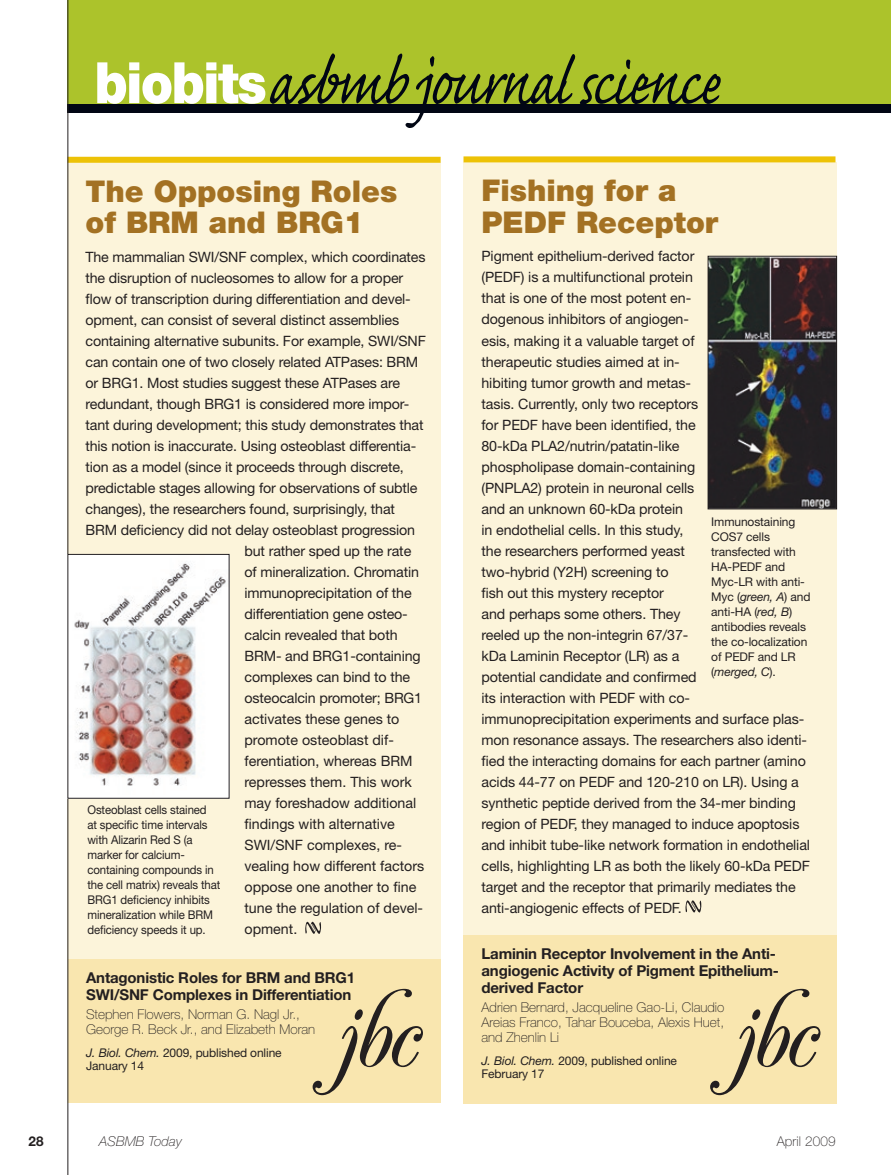
<style>
.page{position:relative;width:891px;height:1175px;background:#fff}
.page>*{position:absolute;margin:0;border:0;box-sizing:border-box;transform-origin:0 0}
.t1{font:82.5px "Caflisch Script Pro";letter-spacing:-.03em;color:#010614;scale:.88 1}
.t2{font:900 30px/31.5px "Helvetica Neue LT Std";color:#a37123}
.t3{font:700 15px/16.5px "Helvetica Neue LT Std";letter-spacing:-.01em;color:#231f20}
.t4{font:14.25px/21px "Helvetica Neue LT Std";letter-spacing:-.005em;color:#231f20}
.t5{font:100 13.5px/15px "Helvetica Neue LT Std";color:#231f20}
.t6{font:italic 100 13.5px "Helvetica Neue LT Std";letter-spacing:.01em;color:#231f20}
.t7{font:700 13.5px "Helvetica Neue LT Std";color:#231f20}
.t8{font:12px/15px "Helvetica Neue LT Std";letter-spacing:-.01em;color:#231f20}
.t9{font:12px/15px "Helvetica Neue LT Std";letter-spacing:-.01em;color:#231f20;scale:.95 1}
.s1{font-family:"Helvetica Neue LT Std";font-weight:900;font-size:57px;color:#fff}
.s2{font-style:italic}
</style>
<div class="page">
<div style="left:68px;top:162px;width:373px;height:940px;background:#fcf4da"></div>
<div style="left:68px;top:157px;width:373px;height:6px;background:#edc206"></div>
<svg style="left:305px;top:921px;width:16px;height:13px"></svg>
<div style="left:68px;top:959px;width:373px;height:143px;background:#f9e6af"></div>
<div style="left:68px;top:0;width:823px;height:112px;background:#010614"></div>
<div style="left:68px;top:0;width:823px;height:103px;background:#acc32b"></div>
<hr style="left:68px;top:0;width:1px;height:1174px;background:#231f20">
<div style="left:464px;top:162px;width:373px;height:941px;background:#fcf4da"></div>
<div style="left:464px;top:156px;width:372px;height:6px;background:#edc206"></div>
<svg style="left:686px;top:900px;width:16px;height:12px"></svg>
<div style="left:464px;top:935px;width:373px;height:168px;background:#f9e6af"></div>
<img style="left:70px;top:556px;width:158px;height:240px">
<img style="left:710px;top:258px;width:125px;height:249px">
<div style="left:708px;top:256px;width:129px;height:253px;border:1px solid #231f20"></div>
<svg style="left:313px;top:988px;width:110px;height:107px"></svg>
<svg style="left:710px;top:988px;width:110px;height:107px"></svg>
<h1 class="t1" style="left:94px;top:41px;width:713px"><span class="s1">biobits</span> asbmb journal science</h1>
<h2 class="t2" style="left:86px;top:175px;width:313px">The Opposing Roles of BRM and BRG1</h2>
<p class="t4" style="left:86px;top:246px;width:342px">The mammalian SWI/SNF complex, which coordinates</p>
<p class="t4" style="left:86px;top:267px;width:319px">the disruption of nucleosomes to allow for a proper</p>
<p class="t4" style="left:86px;top:288px;width:327px">flow of transcription during differentiation and devel-</p>
<p class="t4" style="left:86px;top:309px;width:315px">opment, can consist of several distinct assemblies</p>
<p class="t4" style="left:86px;top:330px;width:342px">containing alternative subunits. For example, SWI/SNF</p>
<p class="t4" style="left:86px;top:351px;width:334px">can contain one of two closely related ATPases: BRM</p>
<p class="t4" style="left:86px;top:372px;width:316px">or BRG1. Most studies suggest these ATPases are</p>
<p class="t4" style="left:86px;top:393px;width:325px">redundant, though BRG1 is considered more impor-</p>
<p class="t4" style="left:86px;top:414px;width:340px">tant during development; this study demonstrates that</p>
<p class="t4" style="left:86px;top:435px;width:332px">this notion is inaccurate. Using osteoblast differentia-</p>
<p class="t4" style="left:86px;top:456px;width:320px">tion as a model (since it proceeds through discrete,</p>
<p class="t4" style="left:86px;top:477px;width:334px">predictable stages allowing for observations of subtle</p>
<p class="t4" style="left:86px;top:498px;width:311px">changes), the researchers found, surprisingly, that</p>
<p class="t4" style="left:86px;top:519px;width:331px">BRM deficiency did not delay osteoblast progression</p>
<p class="t4" style="left:245px;top:540px;width:168px">but rather sped up the rate</p>
<p class="t4" style="left:245px;top:561px;width:176px">of mineralization. Chromatin</p>
<p class="t4" style="left:245px;top:582px;width:169px">immunoprecipitation of the</p>
<p class="t4" style="left:245px;top:603px;width:165px">differentiation gene osteo-</p>
<p class="t4" style="left:245px;top:624px;width:155px">calcin revealed that both</p>
<p class="t4" style="left:245px;top:645px;width:178px">BRM- and BRG1-containing</p>
<p class="t4" style="left:245px;top:666px;width:167px">complexes can bind to the</p>
<p class="t4" style="left:245px;top:687px;width:179px">osteocalcin promoter; BRG1</p>
<p class="t4" style="left:245px;top:708px;width:156px">activates these genes to</p>
<p class="t4" style="left:245px;top:729px;width:151px">promote osteoblast dif-</p>
<p class="t4" style="left:245px;top:750px;width:170px">ferentiation, whereas BRM</p>
<p class="t4" style="left:245px;top:771px;width:169px">represses them. This work</p>
<p class="t4" style="left:245px;top:792px;width:173px">may foreshadow additional</p>
<p class="t4" style="left:245px;top:813px;width:152px">findings with alternative</p>
<p class="t4" style="left:245px;top:834px;width:159px">SWI/SNF complexes, re-</p>
<p class="t4" style="left:245px;top:855px;width:181px">vealing how different factors</p>
<p class="t4" style="left:245px;top:876px;width:173px">oppose one another to fine</p>
<p class="t4" style="left:245px;top:897px;width:180px">tune the regulation of devel-</p>
<p class="t4" style="left:245px;top:918px;width:54px">opment.</p>
<p class="t3" style="left:86px;top:969px;width:271px">Antagonistic Roles for BRM and BRG1<br>SWI/SNF Complexes in Differentiation</p>
<p class="t5" style="left:86px;top:1007px;width:231px">Stephen Flowers, Norman G. Nagl Jr.,<br>George R. Beck Jr., and Elizabeth Moran</p>
<p class="t8" style="left:86px;top:1045px;width:197px;line-height:13.5px"><span class="s2">J. Biol. Chem.</span> 2009, published online<br>January 14</p>
<p class="t9" style="left:87px;top:802px;width:141px">Osteoblast cells stained<br>at specific time intervals with Alizarin Red S (a marker for calcium&shy;containing compounds in the cell matrix) reveals that<br>BRG1 deficiency inhibits mineralization while BRM deficiency speeds it up.</p>
<h2 class="t2" style="left:482px;top:175px;width:238px">Fishing for a<br>PE DF Receptor</h2>
<p class="t4" style="left:482px;top:246px;width:330px">Pigment epithelium-derived factor<br>(PEDF) is a multifunctional protein<br>that is one of the most potent en-<br>dogenous inhibitors of angiogen-<br>esis, making it a valuable target of<br>therapeutic studies aimed at in-<br>hibiting tumor growth and metas-<br>tasis. Currently, only two receptors<br>for PEDF have been identified, the<br>80-kDa PLA2/nutrin/patatin-like<br>phospholipase domain-containing<br>(PNPLA2) protein in neuronal cells<br>and an unknown 60-kDa protein<br>in endothelial cells. In this study,<br>the researchers performed yeast<br>two-hybrid (Y2H) screening to<br>fish out this mystery receptor<br>and perhaps some others. They<br>reeled up the non-integrin 67/37-<br>kDa Laminin Receptor (LR) as a<br>potential candidate and confirmed<br>its interaction with PEDF with co&shy;immunoprecipitation experiments and surface plas&shy;mon resonance assays. The researchers also identi&shy;fied the interacting domains for each partner (amino acids 44-77 on PEDF and 120-210 on LR). Using a synthetic peptide derived from the 34-mer binding region of PEDF, they managed to induce apoptosis and inhibit tube-like network formation in endothelial cells, highlighting LR as both the likely 60-kDa PEDF target and the receptor that primarily mediates the anti-angiogenic effects of PEDF.</p>
<p class="t8" style="left:711px;top:514px;width:101px">Immunostaining<br>COS7 cells transfected with<br>HA-PEDF and<br>Myc-LR with anti-<br>Myc (<span class="s2">green, A</span>) and anti-HA (<span class="s2">red, B</span>) antibodies reveals the co-localization of PEDF and LR (<span class="s2">merged, C</span>).</p>
<p class="t3" style="left:482px;top:945px;width:299px">Laminin Receptor Involvement in the Anti&shy;angiogenic Activity of Pigment Epithelium&shy;derived Factor</p>
<p class="t5" style="left:482px;top:999px;width:244px;text-align:justify">Adrien Bernard, Jacqueline Gao-Li, Claudio Areias Franco, Tahar Bouceba, Alexis Huet, and Zhenlin Li</p>
<p class="t8" style="left:482px;top:1053px;width:197px;line-height:13.5px"><span class="s2">J. Biol. Chem.</span> 2009, published online<br>February 17</p>
<p class="t7" style="left:28px;top:1132px;width:17px">28</p>
<p class="t6" style="left:99px;top:1133px;width:84px">ASBMB Today</p>
<p class="t5" style="left:777px;top:1133px;width:60px">April 2009</p>
</div>
